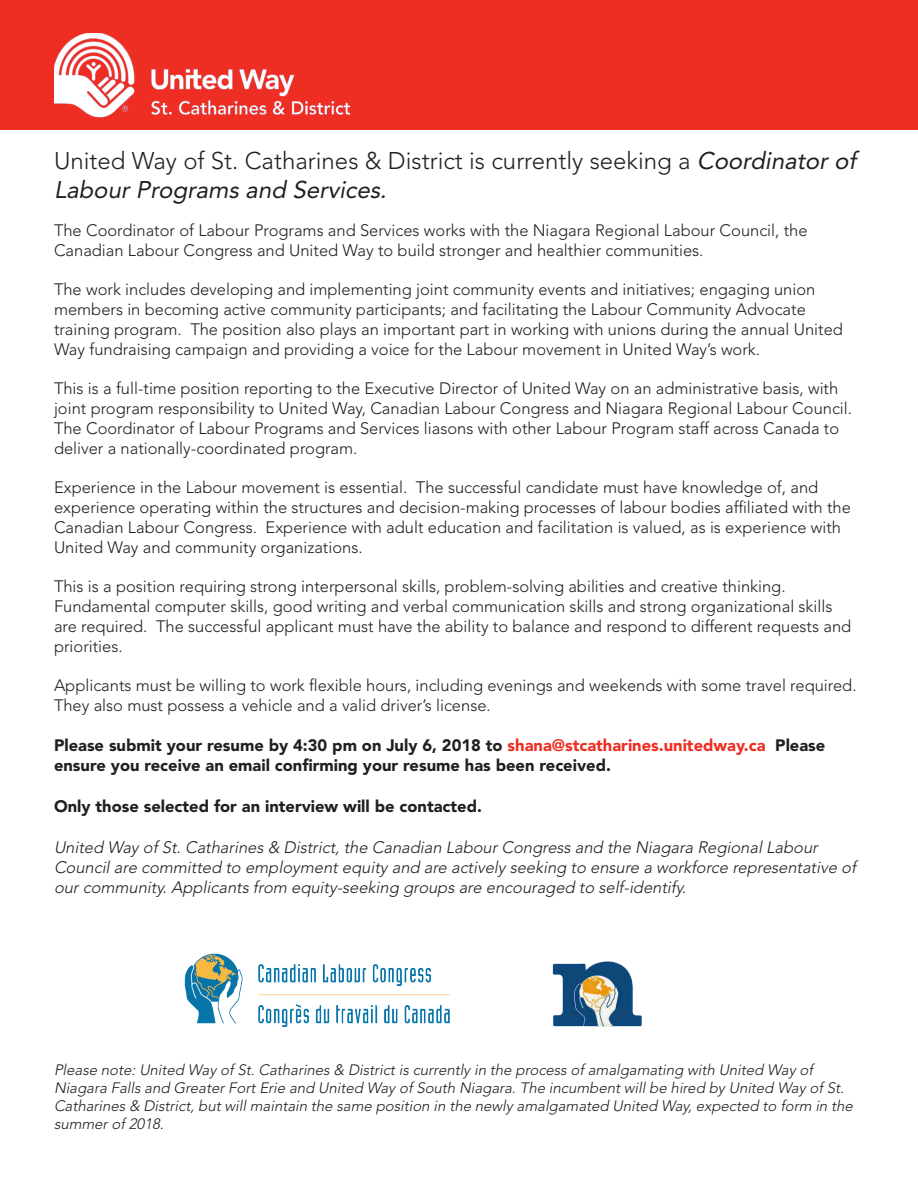
<style>
.page{position:relative;width:918px;height:1188px;background:#fff}
.page>*{position:absolute;margin:0;border:0;box-sizing:border-box;transform-origin:0 0}
.t1{font:300 24px/28.8px "Avenir LT Std";color:#231f20}
.t2{font:300 16.5px/19.8px "Avenir LT Std";color:#231f20}
.t3{font:italic 300 16.5px/19.8px "Avenir LT Std";color:#231f20}
.t4{font:900 16.5px/19.8px "Avenir LT Std";color:#231f20}
.t5{font:italic 300 15px/18px "Avenir LT Std";color:#231f20}
.s1{font-weight:400;font-style:italic}
.s2{color:#ee2e22}
</style>
<div class="page">
<div style="left:0;top:0;width:918px;height:130px;background:#ee2e22"></div>
<img style="left:54px;top:34px;width:297px;height:84px">
<img style="left:184px;top:954px;width:265px;height:72px">
<img style="left:552px;top:961px;width:90px;height:66px">
<p class="t1" style="left:54px;top:146px;width:804px">United Way of St. Catharines &amp; District is currently seeking a <span class="s1">Coordinator of<br>Labour Programs and Services.</span></p>
<p class="t2" style="left:54px;top:220px;width:755px">The Coordinator of Labour Programs and Services works with the Niagara Regional Labour Council, the</p>
<p class="t2" style="left:54px;top:240px;width:651px">Canadian Labour Congress and United Way to build stronger and healthier communities.</p>
<p class="t2" style="left:54px;top:280px;width:763px">The work includes developing and implementing joint community events and initiatives; engaging union</p>
<p class="t2" style="left:54px;top:300px;width:753px">members in becoming active community participants; and facilitating the Labour Community Advocate</p>
<p class="t2" style="left:54px;top:319px;width:790px">training program. The position also plays an important part in working with unions during the annual United<br>Way fundraising campaign and providing a voice for the Labour movement in United Way’s work.</p>
<p class="t2" style="left:54px;top:379px;width:800px">This is a full-time position reporting to the Executive Director of United Way on an administrative basis, with joint program responsibility to United Way, Canadian Labour Congress and Niagara Regional Labour Council.<br>The Coordinator of Labour Programs and Services liasons with other Labour Program staff across Canada to deliver a nationally-coordinated program.</p>
<p class="t2" style="left:54px;top:478px;width:798px">Experience in the Labour movement is essential. The successful candidate must have knowledge of, and experience operating within the structures and decision-making processes of labour bodies affiliated with the Canadian Labour Congress. Experience with adult education and facilitation is valued, as is experience with United Way and community organizations.</p>
<p class="t2" style="left:54px;top:577px;width:733px">This is a position requiring strong interpersonal skills, problem-solving abilities and creative thinking.</p>
<p class="t2" style="left:54px;top:597px;width:799px">Fundamental computer skills, good writing and verbal communication skills and strong organizational skills are required. The successful applicant must have the ability to balance and respond to different requests and priorities.</p>
<p class="t2" style="left:54px;top:676px;width:804px">Applicants must be willing to work flexible hours, including evenings and weekends with some travel required.<br>They also must possess a vehicle and a valid driver’s license.</p>
<p class="t4" style="left:54px;top:735px;width:773px">Please submit your resume by 4:30 pm on July 6, 2018 to <span class="s2">shana@stcatharines.unitedway.ca</span> Please ensure you receive an email confirming your resume has been received.</p>
<p class="t4" style="left:54px;top:796px;width:430px">Only those selected for an interview will be contacted.</p>
<p class="t3" style="left:54px;top:838px;width:803px">United Way of St.Catharines &amp; District,the Canadian LabourCongress and the Niagara RegionalLabour<br>Councilare committed to employmentequity and are actively seeking to ensure a workforce representative of ourcommunity.Applicants from equity-seeking groups are encouraged to self-identify.</p>
<p class="t5" style="left:54px;top:1060px;width:804px">Please note:United Way of St.Catharines &amp; Districtis currently in the process of amalgamating with United Way of Niagara Falls and GreaterFortErie and United Way of South Niagara.The incumbentwillbe hired by United Way of St.<br>Catharines &amp; District,butwillmaintain the same position in the newly amalgamated United Way,expected to form in the summerof 2018.</p>
</div>
